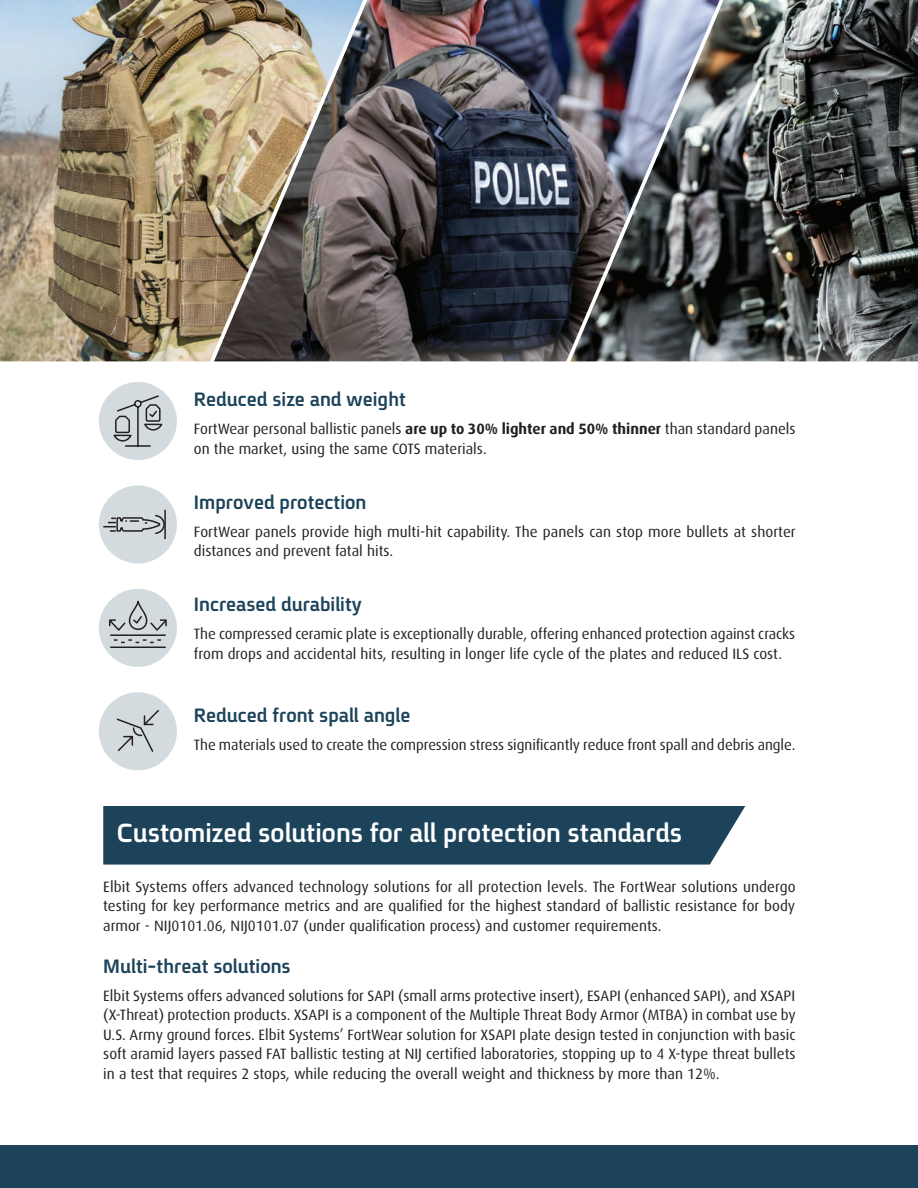
<style>
.page{position:relative;width:918px;height:1188px;background:#fff}
.page>*{position:absolute;margin:0;border:0;box-sizing:border-box;transform-origin:0 0}
.t1{font:700 28.5px "En Spoiler";color:#fff}
.t2{font:700 21px "En Spoiler";color:#1c435a}
.t3{font:15px/19.5px "Dax";color:#231f20}
.s1{font-weight:700}
</style>
<div class="page">
<img style="left:0;top:0;width:205px;height:362px">
<img style="left:205px;top:0;width:356px;height:362px">
<img style="left:561px;top:0;width:357px;height:362px">
<div style="left:103px;top:806px;width:642px;height:59px;background:#1c435a"></div>
<div style="left:0;top:1146px;width:918px;height:42px;background:#1c435a"></div>
<div style="left:99px;top:382px;width:78px;height:78px;background:#d4dbdf;border-radius:50%"></div>
<div style="left:99px;top:485px;width:78px;height:78px;background:#d4dbdf;border-radius:50%"></div>
<div style="left:99px;top:589px;width:78px;height:78px;background:#d4dbdf;border-radius:50%"></div>
<div style="left:99px;top:692px;width:78px;height:78px;background:#d4dbdf;border-radius:50%"></div>
<hr style="left:164px;top:510px;width:2px;height:29px;background:#231f20">
<svg style="left:103px;top:514px;width:63px;height:21px"></svg>
<svg style="left:108px;top:600px;width:60px;height:48px"></svg>
<svg style="left:116px;top:709px;width:43px;height:43px"></svg>
<svg style="left:113px;top:395px;width:50px;height:52px"></svg>
<h3 class="t2" style="left:194px;top:385px;width:213px">Reduced size and weight</h3>
<p class="t3" style="left:194px;top:420px;width:603px">FortWear personal ballistic panels <span class="s1">are up to 30% lighter and 50% thinner</span> than standard panels on the market, using the same COTS materials.</p>
<h3 class="t2" style="left:194px;top:487px;width:174px">Improved protection</h3>
<p class="t3" style="left:194px;top:522px;width:603px">FortWear panels provide high multi-hit capability. The panels can stop more bullets at shorter distances and prevent fatal hits.</p>
<h3 class="t2" style="left:194px;top:590px;width:169px">Increased durability</h3>
<p class="t3" style="left:194px;top:625px;width:603px">The compressed ceramic plate is exceptionally durable, offering enhanced protection against cracks from drops and accidental hits, resulting in longer life cycle of the plates and reduced ILS cost.</p>
<h3 class="t2" style="left:194px;top:701px;width:218px">Reduced front spall angle</h3>
<p class="t3" style="left:194px;top:736px;width:603px">The materials used to create the compression stress signifcantly reduce front spall and debris angle.</p>
<h2 class="t1" style="left:117px;top:813px;width:567px">Customized solutions for all protection standards</h2>
<p class="t3" style="left:103px;top:877px;width:694px;text-align:justify">Elbit Systems offers advanced technology solutions for all protection levels. The FortWear solutions undergo testing for key performance metrics and are qualifed for the highest standard of ballistic resistance for body armor - NIJ0101.06, NIJ0101.07 (under qualifcation process) and customer requirements.</p>
<h3 class="t2" style="left:103px;top:951px;width:189px">Multi-threat solutions</h3>
<p class="t3" style="left:103px;top:986px;width:694px;text-align:justify">Elbit Systems offers advanced solutions for SAPI (small arms protective insert), ESAPI (enhanced SAPI), and XSAPI (X-Threat) protection products. XSAPI is a component of the Multiple Threat Body Armor (MTBA) in combat use by U.S. Army ground forces. Elbit Systems’ FortWear solution for XSAPI plate design tested in conjunction with basic soft aramid layers passed FAT ballistic testing at NIJ certifed laboratories, stopping up to 4 X-type threat bullets in a test that requires 2 stops, while reducing the overall weight and thickness by more than 12%.</p>
</div>
